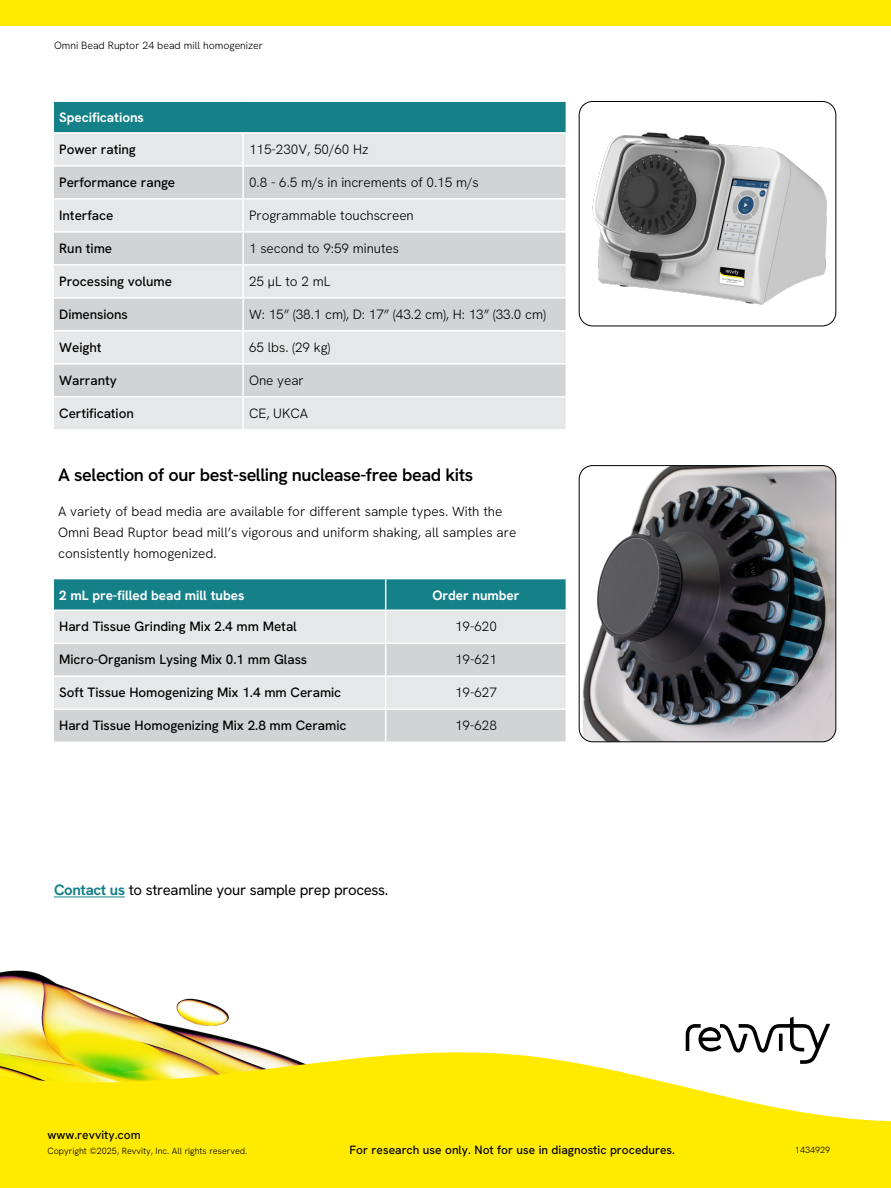
<style>
.page{position:relative;width:891px;height:1188px;background:#fff}
.page>*{position:absolute;margin:0;border:0;box-sizing:border-box;transform-origin:0 0}
.t1{font:600 18px "Hanken Grotesk";letter-spacing:-.025em;color:#000}
.t2{font:15px "Hanken Grotesk";letter-spacing:-.025em;color:#000}
.t3{font:300 13.5px/21px "Hanken Grotesk";color:#000}
.t4{font:500 13.5px "Hanken Grotesk";letter-spacing:-.005em;color:#000}
.t5{font:700 13.5px "Hanken Grotesk";letter-spacing:-.005em;color:#fff}
.t6{font:500 12px "Hanken Grotesk";color:#000}
.t7{font:300 10.5px "Hanken Grotesk";color:#000}
.t8{font:300 9px "Hanken Grotesk";color:#000}
.s1{font-weight:700;color:#148087}
</style>
<div class="page">
<div style="left:0;top:0;width:891px;height:26px;background:#ffea00"></div>
<img style="left:0;top:970px;width:265px;height:79px">
<svg style="left:0;top:1049px;width:891px;height:139px;background:#fceb23"></svg>
<svg style="left:686px;top:1017px;width:144px;height:47px"></svg>
<div style="left:53px;top:101px;width:513px;height:32px;background:#148087"></div>
<div style="left:54px;top:134px;width:512px;height:295px;background:#e6e7e8"></div>
<svg style="left:54px;top:167px;width:512px;height:229px;background:#dadbdc"></svg>
<hr style="left:52px;top:100px;width:191px;height:2px;background:#fff">
<hr style="left:52px;top:102px;width:2px;height:30px;background:#fff">
<hr style="left:243px;top:100px;width:324px;height:2px;background:#fff">
<hr style="left:52px;top:132px;width:191px;height:2px;background:#fff">
<hr style="left:243px;top:132px;width:324px;height:2px;background:#fff">
<hr style="left:242px;top:134px;width:2px;height:31px;background:#fff">
<hr style="left:52px;top:165px;width:191px;height:2px;background:#fff">
<hr style="left:243px;top:165px;width:324px;height:2px;background:#fff">
<hr style="left:242px;top:167px;width:2px;height:31px;background:#fff">
<hr style="left:52px;top:198px;width:191px;height:2px;background:#fff">
<hr style="left:243px;top:198px;width:324px;height:2px;background:#fff">
<hr style="left:242px;top:200px;width:2px;height:31px;background:#fff">
<hr style="left:52px;top:231px;width:191px;height:2px;background:#fff">
<hr style="left:243px;top:231px;width:324px;height:2px;background:#fff">
<hr style="left:242px;top:233px;width:2px;height:31px;background:#fff">
<hr style="left:52px;top:264px;width:191px;height:2px;background:#fff">
<hr style="left:243px;top:264px;width:324px;height:2px;background:#fff">
<hr style="left:242px;top:266px;width:2px;height:31px;background:#fff">
<hr style="left:52px;top:297px;width:191px;height:2px;background:#fff">
<hr style="left:243px;top:297px;width:324px;height:2px;background:#fff">
<hr style="left:242px;top:299px;width:2px;height:31px;background:#fff">
<hr style="left:52px;top:330px;width:191px;height:2px;background:#fff">
<hr style="left:243px;top:330px;width:324px;height:2px;background:#fff">
<hr style="left:242px;top:332px;width:2px;height:31px;background:#fff">
<hr style="left:52px;top:363px;width:191px;height:2px;background:#fff">
<hr style="left:243px;top:363px;width:324px;height:2px;background:#fff">
<hr style="left:242px;top:365px;width:2px;height:31px;background:#fff">
<hr style="left:52px;top:396px;width:191px;height:2px;background:#fff">
<hr style="left:243px;top:396px;width:324px;height:2px;background:#fff">
<hr style="left:242px;top:398px;width:2px;height:31px;background:#fff">
<svg style="left:54px;top:579px;width:512px;height:31px;background:#1a838a"></svg>
<div style="left:54px;top:611px;width:512px;height:32px;background:#e6e7e8"></div>
<svg style="left:54px;top:644px;width:512px;height:98px;background:#d8dadb"></svg>
<hr style="left:385px;top:579px;width:1px;height:31px;background:#fff">
<hr style="left:385px;top:611px;width:1px;height:32px;background:#fff">
<hr style="left:385px;top:644px;width:1px;height:32px;background:#fff">
<hr style="left:52px;top:676px;width:334px;height:1px;background:#fff">
<hr style="left:386px;top:676px;width:181px;height:1px;background:#fff">
<hr style="left:385px;top:677px;width:1px;height:32px;background:#fff">
<hr style="left:52px;top:709px;width:334px;height:1px;background:#fff">
<hr style="left:386px;top:709px;width:181px;height:1px;background:#fff">
<hr style="left:385px;top:710px;width:1px;height:32px;background:#fff">
<hr style="left:54px;top:897px;width:71px;height:1px;background:#148087">
<img style="left:579px;top:110px;width:257px;height:207px">
<div style="left:579px;top:101px;width:257px;height:225px;border:1px solid #000;border-radius:14px"></div>
<img style="left:579px;top:466px;width:257px;height:276px">
<div style="left:579px;top:465px;width:257px;height:277px;border:1px solid #000;border-radius:14px"></div>
<p class="t7" style="left:54px;top:39px;width:210px">Omni Bead Ruptor 24 bead mill homogenizer</p>
<p class="t5" style="left:59px;top:109px;width:86px">Specifications</p>
<p class="t4" style="left:59px;top:140px;width:78px">Power rating</p>
<p class="t3" style="left:249px;top:138px;width:121px">115-230V, 50/60 Hz</p>
<p class="t4" style="left:59px;top:173px;width:118px">Performance range</p>
<p class="t3" style="left:249px;top:171px;width:231px">0.8 - 6.5 m/s in increments of 0.15 m/s</p>
<p class="t4" style="left:59px;top:206px;width:56px">Interface</p>
<p class="t3" style="left:249px;top:204px;width:166px">Programmable touchscreen</p>
<p class="t4" style="left:59px;top:239px;width:54px">Run time</p>
<p class="t3" style="left:249px;top:237px;width:151px">1 second to 9:59 minutes</p>
<p class="t4" style="left:59px;top:272px;width:114px">Processing volume</p>
<p class="t3" style="left:249px;top:270px;width:83px">25 µL to 2 mL</p>
<p class="t4" style="left:59px;top:305px;width:70px">Dimensions</p>
<p class="t3" style="left:249px;top:303px;width:298px">W: 15” (38.1 cm), D: 17” (43.2 cm), H: 13” (33.0 cm)</p>
<p class="t4" style="left:59px;top:338px;width:44px">Weight</p>
<p class="t3" style="left:249px;top:336px;width:83px">65 lbs. (29 kg)</p>
<p class="t4" style="left:59px;top:371px;width:59px">Warranty</p>
<p class="t3" style="left:249px;top:369px;width:56px">One year</p>
<p class="t4" style="left:59px;top:404px;width:76px">Certification</p>
<p class="t3" style="left:249px;top:402px;width:61px">CE, UKCA</p>
<h1 class="t1" style="left:58px;top:463px;width:417px">A selection of our best-selling nuclease-free bead kits</h1>
<p class="t3" style="left:58px;top:500px;width:460px">A variety of bead media are available for different sample types. With the<br>Omni Bead Ruptor bead mill’s vigorous and uniform shaking, all samples are consistently homogenized.</p>
<p class="t5" style="left:59px;top:586px;width:187px">2 mL pre-filled bead mill tubes</p>
<p class="t5" style="left:432px;top:586px;width:89px">Order number</p>
<p class="t4" style="left:59px;top:618px;width:239px">Hard Tissue Grinding Mix 2.4 mm Metal</p>
<p class="t3" style="left:455px;top:616px;width:43px">19-620</p>
<p class="t4" style="left:59px;top:651px;width:250px">Micro-Organism Lysing Mix 0.1 mm Glass</p>
<p class="t3" style="left:455px;top:649px;width:43px">19-621</p>
<p class="t4" style="left:59px;top:684px;width:284px">Soft Tissue Homogenizing Mix 1.4 mm Ceramic</p>
<p class="t3" style="left:455px;top:682px;width:43px">19-627</p>
<p class="t4" style="left:59px;top:717px;width:289px">Hard Tissue Homogenizing Mix 2.8 mm Ceramic</p>
<p class="t3" style="left:455px;top:715px;width:43px">19-628</p>
<p class="t2" style="left:54px;top:880px;width:336px"><span class="s1">Contact us</span> to streamline your sample prep process.</p>
<p class="t6" style="left:47px;top:1127px;width:95px">www.revvity.com</p>
<p class="t8" style="left:47px;top:1145px;width:202px">Copyright ©2025, Revvity, Inc. All rights reserved.</p>
<p class="t6" style="left:350px;top:1142px;width:327px">For research use only. Not for use in diagnostic procedures.</p>
<p class="t8" style="left:795px;top:1144px;width:37px">1434929</p>
</div>
